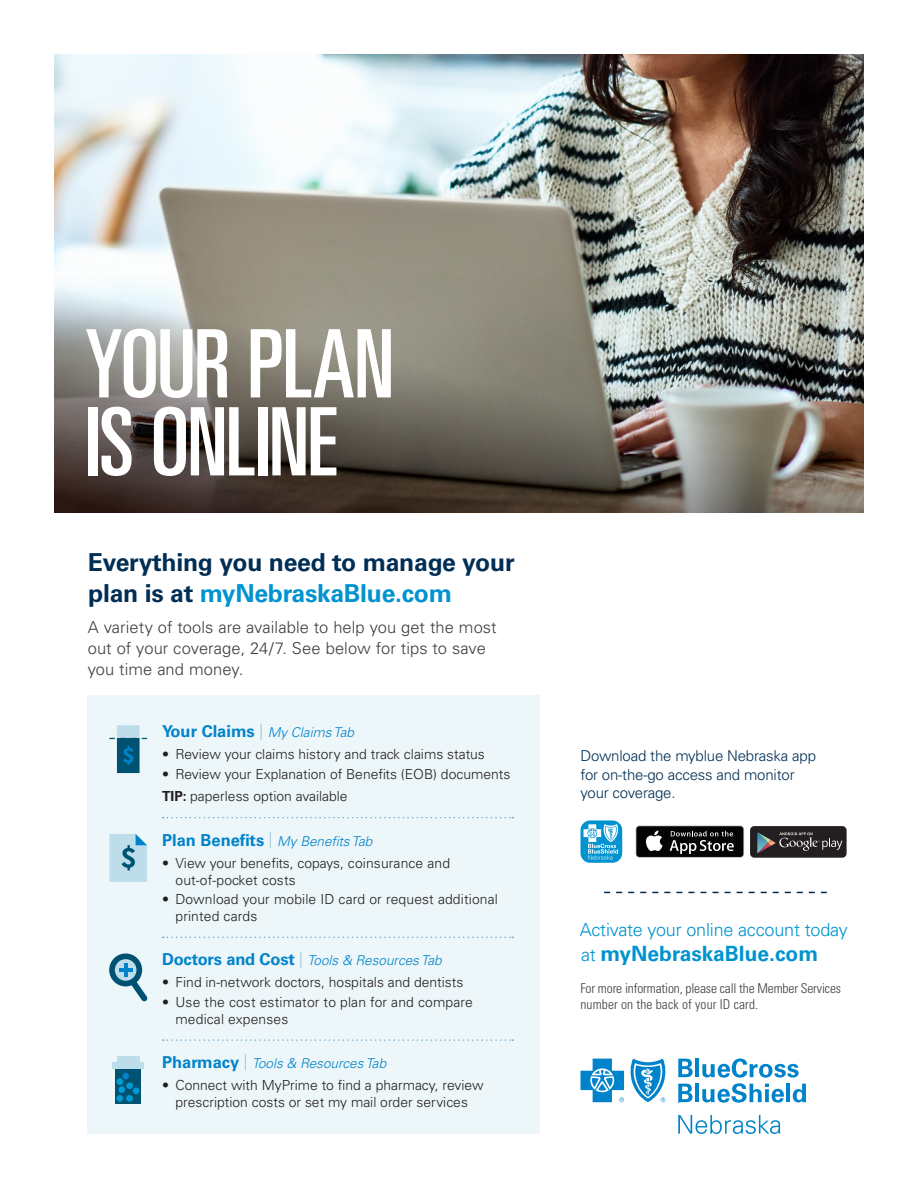
<style>
.page{position:relative;width:918px;height:1188px;background:#fff}
.page>*{position:absolute;margin:0;border:0;box-sizing:border-box;transform-origin:0 0}
.t1{font:ultra-condensed 94.5px/78px "Univers LT Std";letter-spacing:-.02em;color:#fff}
.t2{font:700 24.75px/30.8px "Univers LT Std";letter-spacing:-.01em;color:#002e54}
.t3{font:700 21px "Univers LT Std";color:#0093d0}
.t4{font:300 18px "Univers LT Std";letter-spacing:-.01em;color:#0093d0}
.t5{font:300 16.5px/21px "Univers LT Std";letter-spacing:.005em;color:#3e3e3f}
.t6{font:300 15px/18.8px "Univers LT Std";letter-spacing:-.01em;color:#002e54}
.Body2018{font:300 13.8px/16.6px "Univers LT Std";color:#231f20}
.Body2018-2{font:italic 300 13.5px "Univers LT Std";color:#0083ca}
.Tool{font:300 condensed 13.5px/16.2px "Univers LT Std";letter-spacing:-.01em;color:#3e3e3f}
.s1{color:#0093d0}
.s2{font-weight:700;font-style:normal;font-size:16.5px}
.s3{font-style:normal;font-size:16.5px;color:#9dc3d3}
.s4{font-weight:700}
.s5{font-weight:300;font-size:18px}
</style>
<div class="page">
<img style="left:54px;top:54px;width:810px;height:223px">
<img style="left:54px;top:277px;width:810px;height:236px">
<div style="left:88px;top:695px;width:452px;height:439px;background:#edf6f9"></div>
<svg style="left:678px;top:1115px;width:102px;height:19px"></svg>
<svg style="left:678px;top:1059px;width:15px;height:18px"></svg>
<hr style="left:695px;top:1059px;width:4px;height:18px;background:#0083ca">
<svg style="left:678px;top:1084px;width:15px;height:18px"></svg>
<hr style="left:695px;top:1084px;width:4px;height:18px;background:#0083ca">
<svg style="left:702px;top:1059px;width:104px;height:44px"></svg>
<svg style="left:630px;top:1059px;width:36px;height:43px"></svg>
<svg style="left:580px;top:1059px;width:44px;height:43px"></svg>
<svg style="left:604px;top:892px;width:223px;height:1px"></svg>
<div style="left:581px;top:820px;width:41px;height:43px;background:#0093d0;border-radius:10px"></div>
<svg style="left:584px;top:824px;width:34px;height:36px"></svg>
<div style="left:636px;top:826px;width:108px;height:32px;background:#acadaf;border-radius:4px"></div>
<div style="left:636px;top:826px;width:107px;height:31px;background:#040503;border-radius:3px"></div>
<svg style="left:646px;top:831px;width:17px;height:20px"></svg>
<svg style="left:670px;top:831px;width:64px;height:23px"></svg>
<div style="left:750px;top:826px;width:97px;height:32px;background:#231f20;border-radius:4px"></div>
<svg style="left:757px;top:832px;width:85px;height:21px"></svg>
<svg style="left:109px;top:725px;width:38px;height:48px"></svg>
<div style="left:117px;top:1056px;width:23px;height:7px;background:#bdddea"></div>
<div style="left:112px;top:1063px;width:32px;height:6px;background:#bdddea"></div>
<div style="left:116px;top:1069px;width:25px;height:35px;background:#005273"></div>
<div style="left:122px;top:1073px;width:7px;height:6px;background:#0083ca;border-radius:50%"></div>
<div style="left:116px;top:1078px;width:7px;height:7px;background:#009bd5;border-radius:50%"></div>
<div style="left:118px;top:1086px;width:7px;height:7px;background:#009bd5;border-radius:50%"></div>
<div style="left:116px;top:1095px;width:7px;height:7px;background:#009bd5;border-radius:50%"></div>
<div style="left:126px;top:1095px;width:7px;height:7px;background:#009bd5;border-radius:50%"></div>
<div style="left:126px;top:1082px;width:7px;height:7px;background:#009bd5;border-radius:50%"></div>
<div style="left:133px;top:1087px;width:6px;height:7px;background:#009bd5;border-radius:50%"></div>
<div style="left:109px;top:953px;width:33px;height:33px;background:#005273;border-radius:50%"></div>
<div style="left:115px;top:959px;width:21px;height:22px;background:#bdddea;border-radius:50%"></div>
<svg style="left:130px;top:979px;width:18px;height:23px"></svg>
<hr style="left:119px;top:968px;width:13px;height:4px;background:#0083ca">
<hr style="left:124px;top:963px;width:4px;height:14px;background:#0083ca">
<svg style="left:163px;top:937px;width:350px;height:1px"></svg>
<svg style="left:109px;top:834px;width:38px;height:48px;background:#a8cedf"></svg>
<svg style="left:163px;top:817px;width:350px;height:1px"></svg>
<svg style="left:163px;top:1039px;width:350px;height:2px"></svg>
<p class="t1" style="left:85px;top:324px;width:311px">YOUR PLAN<br>IS ONLINE</p>
<p class="t2" style="left:88px;top:547px;width:428px">Everything you need to manage your plan is at <span class="s1">myNebraskaBlue.com</span></p>
<p class="t5" style="left:88px;top:617px;width:411px">A variety of tools are available to help you get the most out of your coverage, 24/7. See below for tips to save you time and money.</p>
<p class="Body2018-2" style="left:162px;top:724px;width:194px"><span class="s2">Your Claims</span> <span class="s3">|</span> My Claims Tab</p>
<p class="Body2018" style="left:162px;top:746px;width:324px">• Review your claims history and track claims status</p>
<p class="Body2018" style="left:162px;top:766px;width:350px">• Review your Explanation of Benefits (EOB) documents</p>
<p class="Body2018" style="left:162px;top:788px;width:187px"><span class="s4">TIP:</span> paperless option available</p>
<p class="Body2018-2" style="left:162px;top:833px;width:212px"><span class="s2">Plan Benefits</span> <span class="s3">|</span> My Benefits Tab</p>
<p class="Body2018" style="left:176px;top:855px;width:276px;text-indent:-14px">• View your benefits, copays, coinsurance and out-of-pocket costs</p>
<p class="Body2018" style="left:176px;top:891px;width:324px;text-indent:-14px">• Download your mobile ID card or request additional printed cards</p>
<p class="Body2018-2" style="left:162px;top:953px;width:281px"><span class="s2">Doctors and Cost</span> <span class="s3">|</span> Tools &amp; Resources Tab</p>
<p class="Body2018" style="left:162px;top:974px;width:303px">• Find in-network doctors, hospitals and dentists</p>
<p class="Body2018" style="left:176px;top:994px;width:299px;text-indent:-14px">• Use the cost estimator to plan for and compare medical expenses</p>
<p class="Body2018-2" style="left:162px;top:1055px;width:226px"><span class="s2">Pharmacy</span> <span class="s3">|</span> Tools &amp; Resources Tab</p>
<p class="Body2018" style="left:162px;top:1077px;width:323px;text-align:center">• Connect with MyPrime to find a pharmacy, review prescription costs or set my mail order services</p>
<p class="t6" style="left:580px;top:746px;width:237px">Download the myblue Nebraska app for on-the-go access and monitor your coverage.</p>
<p class="t4" style="left:580px;top:918px;width:269px">Activate your online account today</p>
<p class="t3" style="left:581px;top:941px;width:239px"><span class="s5">at</span> myNebraskaBlue.com</p>
<p class="Tool" style="left:580px;top:980px;width:262px">For more information, please call the Member Services number on the back of your ID card.</p>
</div>
